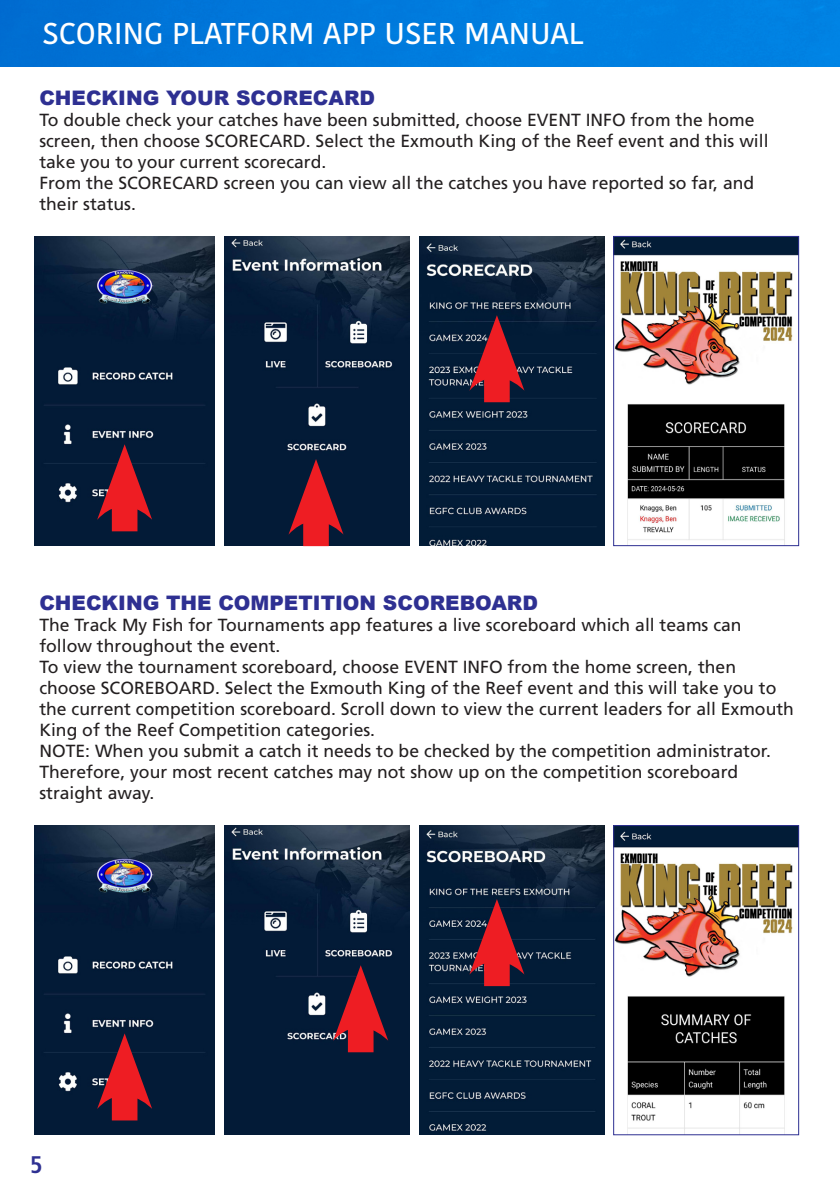
<style>
.page{position:relative;width:840px;height:1191px;background:#fff}
.page>*{position:absolute;margin:0;border:0;box-sizing:border-box;transform-origin:0 0}
.t1{font:600 30px "Kohinoor Devanagari";color:#fff}
.t2{font:700 condensed 24px "Frutiger LT Std";color:#2e3092}
.t3{font:900 20px "Arial";color:#2e3092}
.t4{font:17.6px/21px "Frutiger LT Std";color:#231f20}
</style>
<div class="page">
<img style="left:0;top:0;width:839px;height:66px">
<img style="left:34px;top:236px;width:181px;height:309px">
<img style="left:224px;top:236px;width:185px;height:309px">
<div style="left:303px;top:504px;width:25px;height:42px;background:#ee1d23"></div>
<svg style="left:288px;top:459px;width:55px;height:75px"></svg>
<img style="left:419px;top:236px;width:184px;height:309px">
<div style="left:112px;top:490px;width:25px;height:41px;background:#ee1d23"></div>
<svg style="left:97px;top:444px;width:55px;height:76px"></svg>
<img style="left:614px;top:238px;width:182px;height:306px">
<div style="left:612px;top:236px;width:186px;height:310px;border:1px solid #2e3092"></div>
<div style="left:484px;top:360px;width:25px;height:42px;background:#ee1d23"></div>
<svg style="left:469px;top:315px;width:55px;height:76px"></svg>
<img style="left:34px;top:825px;width:181px;height:309px">
<img style="left:224px;top:825px;width:185px;height:309px">
<div style="left:348px;top:1010px;width:25px;height:42px;background:#ee1d23"></div>
<svg style="left:333px;top:965px;width:55px;height:75px"></svg>
<img style="left:419px;top:825px;width:184px;height:309px">
<div style="left:112px;top:1078px;width:25px;height:42px;background:#ee1d23"></div>
<svg style="left:97px;top:1033px;width:55px;height:76px"></svg>
<img style="left:614px;top:827px;width:182px;height:306px">
<div style="left:612px;top:825px;width:186px;height:310px;border:1px solid #2e3092"></div>
<div style="left:484px;top:944px;width:25px;height:42px;background:#ee1d23"></div>
<svg style="left:469px;top:899px;width:55px;height:75px"></svg>
<p class="t1" style="left:43px;top:16px;width:542px">SCORING PLATFORM APP USER MANUAL</p>
<p class="t3" style="left:39px;top:83px;width:337px">CHECKING YOUR SCORECARD</p>
<p class="t4" style="left:39px;top:110px;width:730px">To double check your catches have been submitted, choose EVENT INFO from the home screen, then choose SCORECARD. Select the Exmouth King of the Reef event and this will take you to your current scorecard.</p>
<p class="t4" style="left:39px;top:173px;width:716px">From the SCORECARD screen you can view all the catches you have reported so far, and their status.</p>
<p class="t3" style="left:39px;top:588px;width:500px">CHECKING THE COMPETITION SCOREBOARD</p>
<p class="t4" style="left:39px;top:614px;width:703px">The Track My Fish for Tournaments app features a live scoreboard which all teams can follow throughout the event.</p>
<p class="t4" style="left:39px;top:656px;width:755px">To view the tournament scoreboard, choose EVENT INFO from the home screen, then choose SCOREBOARD. Select the Exmouth King of the Reef event and this will take you to the current competition scoreboard. Scroll down to view the current leaders for all Exmouth King of the Reef Competition categories.</p>
<p class="t4" style="left:39px;top:740px;width:732px">NOTE: When you submit a catch it needs to be checked by the competition administrator.<br>Therefore, your most recent catches may not show up on the competition scoreboard straight away.</p>
<p class="t2" style="left:30px;top:1150px;width:14px">5</p>
</div>
